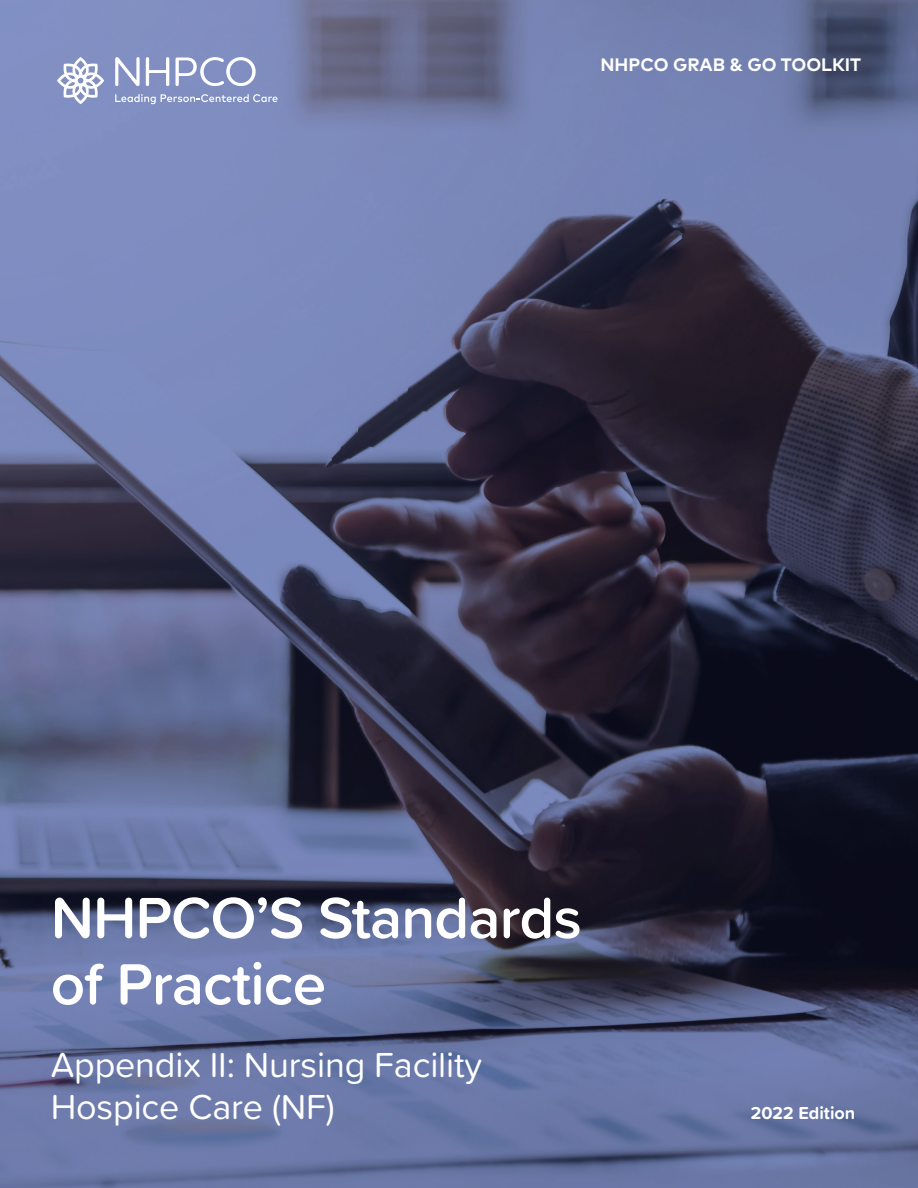
<style>
.page{position:relative;width:918px;height:1188px;background:#fff}
.page>*{position:absolute;margin:0;border:0;box-sizing:border-box;transform-origin:0 0}
.t1{font:600 60px/66.3px "Proxima Soft";letter-spacing:-.015em;color:#fff}
.t2{font:36px/42px "Proxima Soft";letter-spacing:-.005em;color:#fff}
.t3{font:700 18px "Mark Pro";color:#fff}
.t4{font:700 18px "Proxima Soft";color:#fff}
</style>
<div class="page">
<img style="left:0;top:0;width:918px;height:1188px">
<svg style="left:115px;top:57px;width:25px;height:29px"></svg>
<svg style="left:146px;top:57px;width:23px;height:29px"></svg>
<svg style="left:175px;top:57px;width:81px;height:29px"></svg>
<svg style="left:115px;top:94px;width:163px;height:10px;background:#9ea8cf"></svg>
<svg style="left:57px;top:57px;width:47px;height:47px"></svg>
<p class="t3" style="left:600px;top:51px;width:262px">NHPCO GRAB &amp; GO TOOLKIT</p>
<h1 class="t1" style="left:51px;top:882px;width:533px">NHPCO’S Standards of Practice</h1>
<p class="t2" style="left:51px;top:1042px;width:433px">Appendix II: Nursing Facility<br>Hospice Care (NF)</p>
<p class="t4" style="left:751px;top:1099px;width:106px">2022 Edition</p>
</div>
